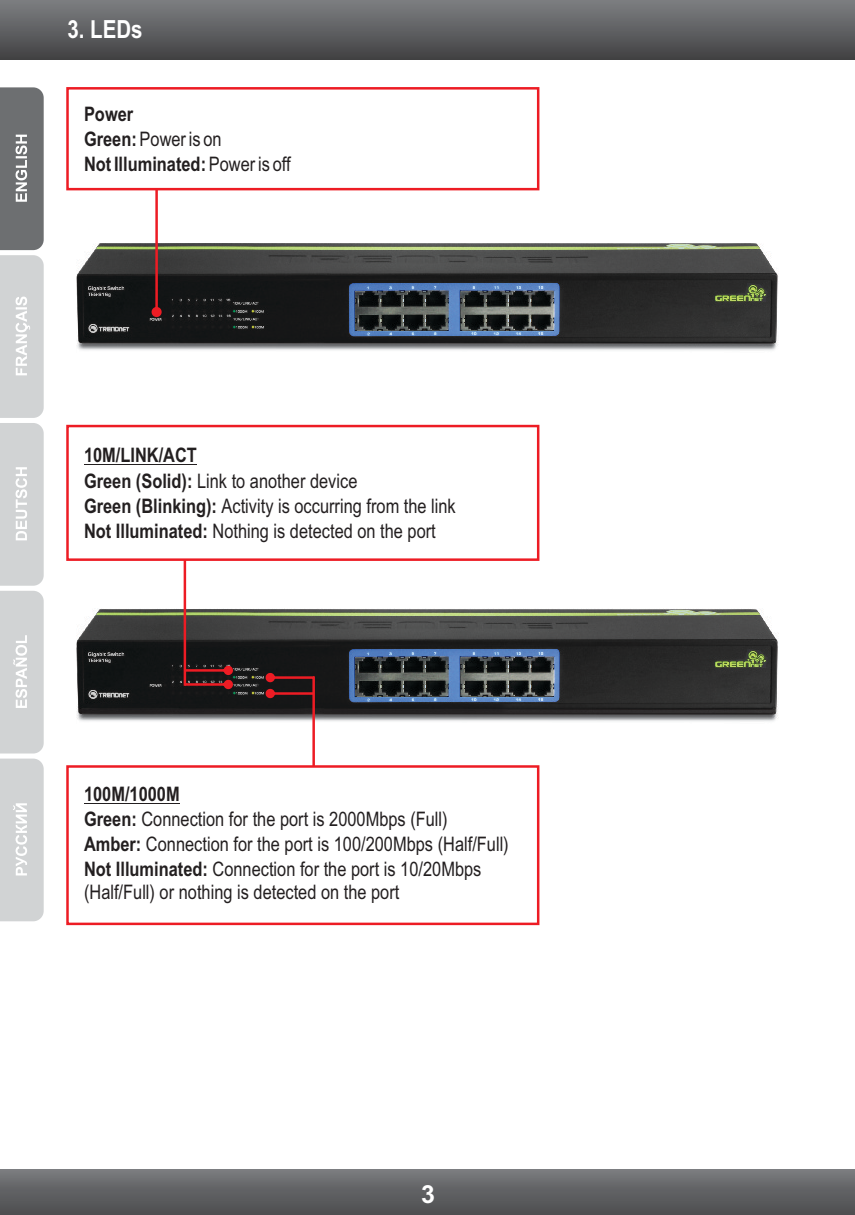
<style>
.page{position:relative;width:855px;height:1215px;background:#fff}
.page>*{position:absolute;margin:0;border:0;box-sizing:border-box;transform-origin:0 0}
.t1{font:700 25px "Arial Narrow";color:#fff}
.t2{font:700 25px "Arial";color:#fff}
.t3{font:20px/25.2px "Arial Narrow";color:#231f20}
.t4{font:700 20px/25.2px "Arial Narrow";color:#231f20}
.s1{font-weight:400}
.s2{font-weight:700}
</style>
<div class="page">
<svg style="left:0;top:87px;width:44px;height:834px;background:#c2c4c5"></svg>
<div style="left:0;top:0;width:855px;height:59px;background:linear-gradient(to bottom,#7d7f82,#434244)"></div>
<div style="left:0;top:1170px;width:855px;height:45px;background:linear-gradient(to bottom,#77797c,#4b4c4e)"></div>
<img style="left:76px;top:641px;width:702px;height:81px">
<img style="left:77px;top:609px;width:701px;height:109px">
<svg style="left:184px;top:562px;width:49px;height:127px"></svg>
<svg style="left:266px;top:673px;width:49px;height:91px"></svg>
<svg style="left:66px;top:764px;width:474px;height:162px"></svg>
<hr style="left:84px;top:803px;width:96px;height:1px;background:#231f20">
<img style="left:77px;top:243px;width:701px;height:108px">
<svg style="left:152px;top:192px;width:10px;height:125px"></svg>
<svg style="left:66px;top:87px;width:474px;height:105px"></svg>
<svg style="left:66px;top:424px;width:474px;height:138px"></svg>
<hr style="left:84px;top:464px;width:113px;height:1px;background:#231f20">
<p class="t1" style="left:68px;top:20px;width:77px">3. LEDs</p>
<p class="t4" style="left:84px;top:103px;width:208px">Power<br>Green: <span class="s1">Power is on<br></span>Not Illuminated: <span class="s1">Power is off</span></p>
<p class="t3" style="left:84px;top:445px;width:373px"><span class="s2">10M/LINK/ACT<br>Green (Solid):</span> Link to another device<br><span class="s2">Green (Blinking):</span> Activity is occurring from the link <span class="s2">Not Illuminated:</span> Nothing is detected on the port</p>
<p class="t3" style="left:84px;top:783px;width:426px"><span class="s2">100M/1000M<br>Green:</span> Connection for the port is 2000Mbps (Full)<br><span class="s2">Amber:</span> Connection for the port is 100/200Mbps (Half/Full)<br><span class="s2">Not Illuminated:</span> Connection for the port is 10/20Mbps</p>
<p class="t3" style="left:84px;top:881px;width:317px">(Half/Full) or nothing is detected on the port</p>
<p class="t2" style="left:421px;top:1185px;width:15px">3</p>
</div>
